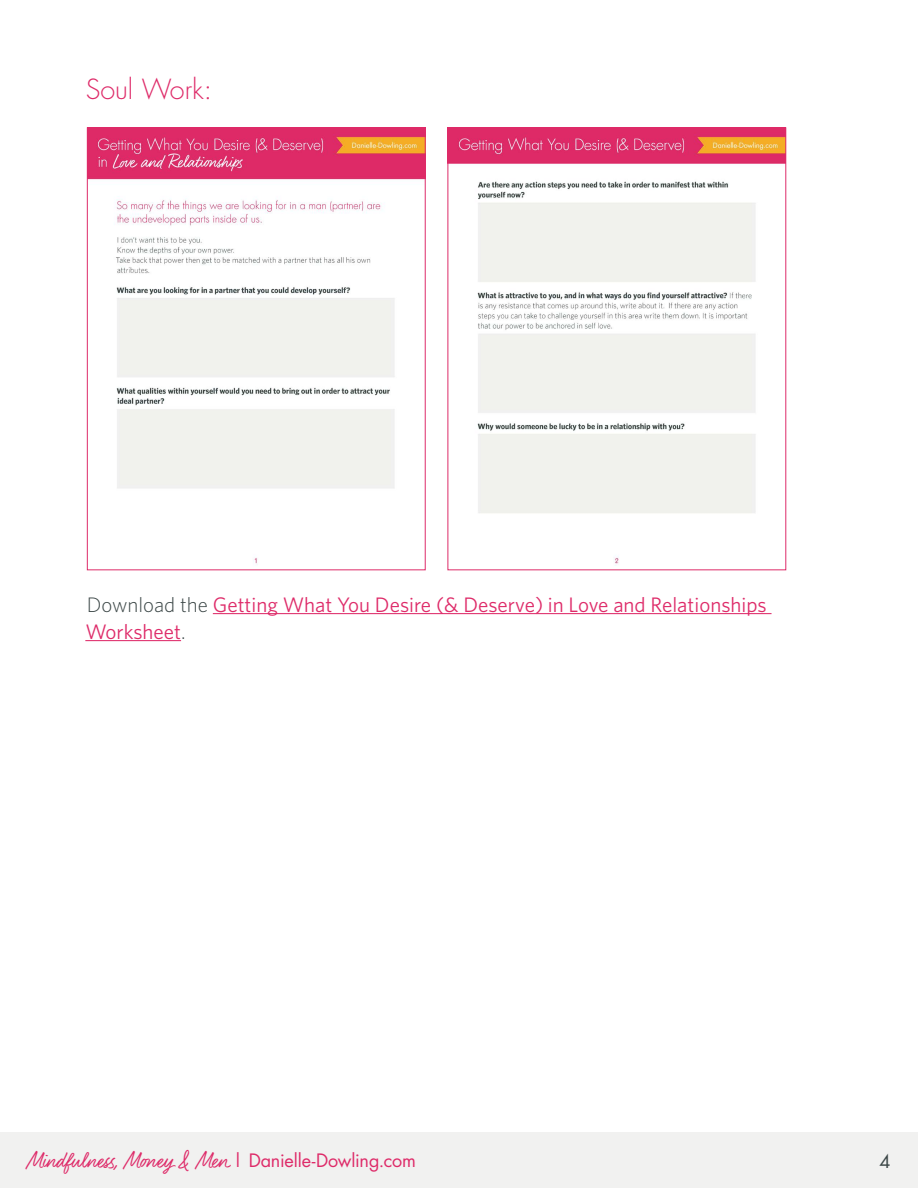
<style>
.page{position:relative;width:918px;height:1188px;background:#fff}
.page>*{position:absolute;margin:0;border:0;box-sizing:border-box;transform-origin:0 0}
.t1{font:300 27px "Futura";color:#de2b69}
.t2{font:25.5px "Felt That";letter-spacing:.005em;color:#de2b69}
.t3{font:21px/27px "Whitney";color:#de2b69}
.t4{font:18px "Futura";color:#3b4646}
.s1{font-weight:300;color:#3b4646}
.s2{font-family:"Futura";font-size:18px}
</style>
<div class="page">
<div style="left:0;top:1132px;width:918px;height:56px;background:#f1f1f0"></div>
<hr style="left:213px;top:613px;width:559px;height:1px;background:#de2b69">
<hr style="left:85px;top:640px;width:96px;height:1px;background:#de2b69">
<img style="left:89px;top:129px;width:335px;height:436px">
<div style="left:87px;top:127px;width:339px;height:443px;border:1px solid #de2b69"></div>
<img style="left:450px;top:129px;width:334px;height:437px">
<div style="left:448px;top:127px;width:338px;height:443px;border:1px solid #de2b69"></div>
<p class="t1" style="left:86px;top:71px;width:128px">Soul Work:</p>
<p class="t3" style="left:85px;top:590px;width:683px"><span class="s1">Download the</span> Getting What You Desire (&amp; Deserve) in Love and Relationships<br>Worksheet<span class="s1">.</span></p>
<p class="t2" style="left:27px;top:1144px;width:391px">Mindfulness, Money &amp; Men <span class="s2">| Danielle-Dowling.com</span></p>
<p class="t4" style="left:879px;top:1149px;width:13px">4</p>
</div>
